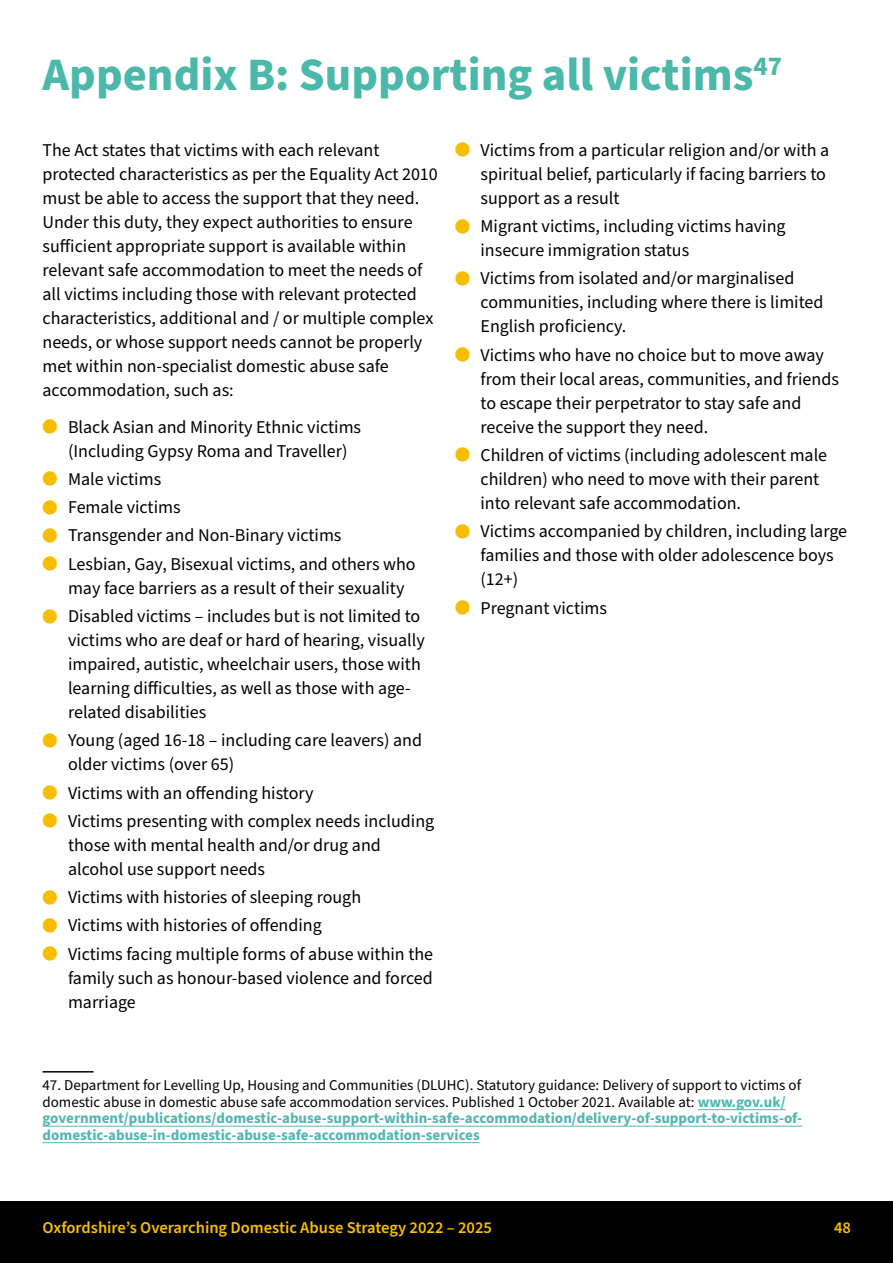
<style>
.page{position:relative;width:893px;height:1263px;background:#fff}
.page>*{position:absolute;margin:0;border:0;box-sizing:border-box;transform-origin:0 0}
.t1{font:700 46.5px "Source Sans Pro";color:#4bb8a9}
.Body{font:18px/24px "Source Sans Pro";color:#000}
.t2{font:600 16.5px "Source Sans Pro";color:#f7be00}
.Footnote{font:15px/16.5px "Source Sans Pro";color:#000}
.s1{font-weight:700;color:#57b6b2}
</style>
<div class="page">
<div style="left:0;top:1201px;width:893px;height:62px;background:#000"></div>
<hr style="left:43px;top:1071px;width:51px;height:1px;background:#000">
<hr style="left:698px;top:1109px;width:88px;height:1px;background:#57b6b2">
<hr style="left:43px;top:1126px;width:759px;height:1px;background:#57b6b2">
<hr style="left:43px;top:1142px;width:437px;height:1px;background:#57b6b2">
<p class="t1" style="left:43px;top:43px;width:741px">Appendix B: Supporting all victims<sup>47</sup></p>
<p class="Body" style="left:43px;top:139px;width:397px">The Act states that victims with each relevant protected characteristics as per the Equality Act 2010 must be able to access the support that they need.<br>Under this duty, they expect authorities to ensure sufficient appropriate support is available within relevant safe accommodation to meet the needs of all victims including those with relevant protected characteristics, additional and / or multiple complex needs, or whose support needs cannot be properly met within non-specialist domestic abuse safe accommodation, such as:</p>
<p class="Body" style="left:68px;top:415px;width:295px">Black Asian and Minority Ethnic victims (Including Gypsy Roma and Traveller)</p>
<p class="Body" style="left:68px;top:468px;width:95px">Male victims</p>
<p class="Body" style="left:68px;top:496px;width:114px">Female victims</p>
<p class="Body" style="left:68px;top:524px;width:275px">Transgender and Non-Binary victims</p>
<p class="Body" style="left:68px;top:552px;width:349px">Lesbian, Gay, Bisexual victims, and others who may face barriers as a result of their sexuality</p>
<p class="Body" style="left:68px;top:605px;width:358px">Disabled victims – includes but is not limited to victims who are deaf or hard of hearing, visually impaired, autistic, wheelchair users, those with learning difficulties, as well as those with age&shy;related disabilities</p>
<p class="Body" style="left:68px;top:729px;width:355px">Young (aged 16-18 – including care leavers) and older victims (over 65)</p>
<p class="Body" style="left:68px;top:781px;width:247px">Victims with an offending history</p>
<p class="Body" style="left:68px;top:809px;width:368px">Victims presenting with complex needs including those with mental health and/or drug and alcohol use support needs</p>
<p class="Body" style="left:68px;top:886px;width:295px">Victims with histories of sleeping rough</p>
<p class="Body" style="left:68px;top:914px;width:255px">Victims with histories of offending</p>
<p class="Body" style="left:68px;top:942px;width:367px;text-align:justify">Victims facing multiple forms of abuse within the family such as honour-based violence and forced marriage</p>
<p class="Body" style="left:480px;top:139px;width:350px">Victims from a particular religion and/or with a spiritual belief, particularly if facing barriers to support as a result</p>
<p class="Body" style="left:480px;top:215px;width:307px">Migrant victims, including victims having insecure immigration status</p>
<p class="Body" style="left:480px;top:267px;width:344px">Victims from isolated and/or marginalised communities, including where there is limited<br>English proficiency.</p>
<p class="Body" style="left:480px;top:343px;width:360px">Victims who have no choice but to move away from their local areas, communities, and friends to escape their perpetrator to stay safe and receive the support they need.</p>
<p class="Body" style="left:480px;top:444px;width:348px">Children of victims (including adolescent male children) who need to move with their parent into relevant safe accommodation.</p>
<p class="Body" style="left:480px;top:520px;width:368px">Victims accompanied by children, including large families and those with older adolescence boys (12+)</p>
<p class="Body" style="left:480px;top:596px;width:128px">Pregnant victims</p>
<p class="Footnote" style="left:43px;top:1077px;width:761px">47. Department for Levelling Up, Housing and Communities (DLUHC). Statutory guidance: Delivery of support to victims of domestic abuse in domestic abuse safe accommodation services. Published 1 October 2021. Available at: <span class="s1">www.gov.uk/ government/publications/domestic-abuse-support-within-safe-accommodation/delivery-of-support-to-victims-of&shy;domestic-abuse-in-domestic-abuse-safe-accommodation-services</span></p>
<p class="t2" style="left:43px;top:1216px;width:451px">Oxfordshire’s Overarching Domestic Abuse Strategy 2022 – 2025</p>
<p class="t2" style="left:834px;top:1216px;width:18px">48</p>
</div>
